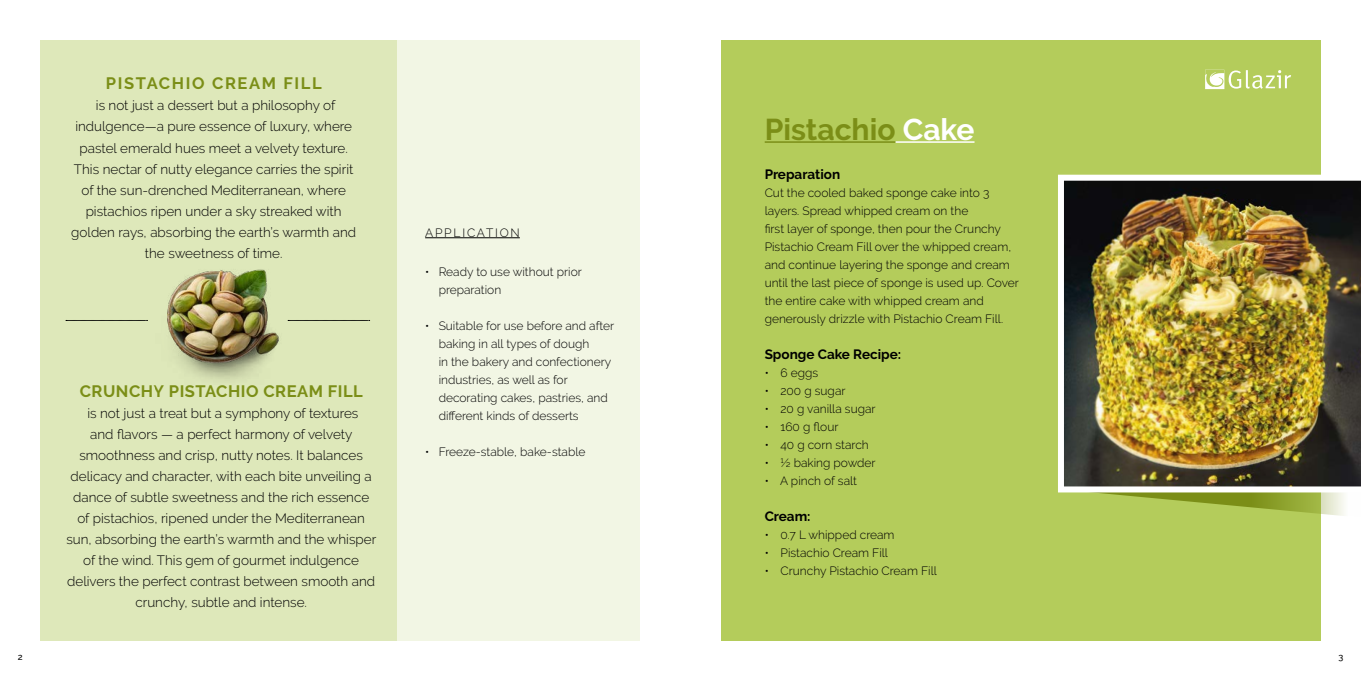
<style>
.page{position:relative;width:1361px;height:681px;background:#fff}
.page>*{position:absolute;margin:0;border:0;box-sizing:border-box;transform-origin:0 0}
.t1{font:700 30px "Raleway";color:#7b8e17}
.t2{font:700 16.5px "Raleway";letter-spacing:.03em;color:#7b8e17}
.t3{font:700 16.5px "Raleway";letter-spacing:.1em;color:#7b8e17}
.t4{font:300 13.5px/21px "Raleway";color:#000;text-align:center}
.t5{font:700 13.5px "Raleway";color:#000}
.t6{font:300 12px/18px "Raleway";color:#000}
.t7{font:300 12px "Raleway";letter-spacing:.15em;color:#000}
.t8{font:500 9px "Raleway";color:#000}
.s1{color:#fff}
</style>
<div class="page">
<div style="left:40px;top:40px;width:600px;height:600px;background:#dee8ba"></div>
<div style="left:721px;top:40px;width:599px;height:600px;background:#b4cc5b"></div>
<div style="left:397px;top:40px;width:243px;height:600px;background:#f2f6e4"></div>
<hr style="left:425px;top:237px;width:95px;height:1px;background:#000">
<hr style="left:765px;top:141px;width:130px;height:2px;background:#7b8e17">
<hr style="left:895px;top:141px;width:79px;height:2px;background:#fff">
<svg style="left:1205px;top:70px;width:86px;height:19px"></svg>
<svg style="left:66px;top:320px;width:82px;height:1px"></svg>
<svg style="left:288px;top:320px;width:82px;height:1px"></svg>
<img style="left:166px;top:269px;width:116px;height:96px">
<svg style="left:1061px;top:492px;width:284px;height:27px"></svg>
<img style="left:1058px;top:175px;width:303px;height:317px">
<p class="t3" style="left:106px;top:74px;width:217px">PISTACHIO CREAM FILL</p>
<p class="t4" style="left:71px;top:95px;width:286px">is not just a dessert but a philosophy of indulgence—a pure essence of luxury, where pastel emerald hues meet a velvety texture.<br>This nectar of nutty elegance carries the spirit of the sun-drenched Mediterranean, where pistachios ripen under a sky streaked with golden rays, absorbing the earth’s warmth and the sweetness of time.</p>
<p class="t2" style="left:80px;top:381px;width:285px">CRUNCHY PISTACHIO CREAM FILL</p>
<p class="t4" style="left:66px;top:402px;width:311px">is not just a treat but a symphony of textures<br>and flavors — a perfect harmony of velvety smoothness and crisp, nutty notes. It balances delicacy and character, with each bite unveiling a dance of subtle sweetness and the rich essence of pistachios, ripened under the Mediterranean sun, absorbing the earth’s warmth and the whisper of the wind. This gem of gourmet indulgence delivers the perfect contrast between smooth and crunchy, subtle and intense.</p>
<p class="t7" style="left:425px;top:225px;width:96px">APPLICATION</p>
<p class="t6" style="left:439px;top:262px;width:145px;text-indent:-14px">• Ready to use without prior preparation</p>
<p class="t6" style="left:439px;top:316px;width:177px;text-indent:-14px">• Suitable for use before and after baking in all types of dough<br>in the bakery and confectionery industries, as well as for decorating cakes, pastries, and different kinds of desserts</p>
<p class="t6" style="left:425px;top:442px;width:162px">• Freeze-stable, bake-stable</p>
<h1 class="t1" style="left:765px;top:112px;width:211px">Pistachio <span class="s1">Cake</span></h1>
<p class="t5" style="left:765px;top:166px;width:77px">Preparation</p>
<p class="t6" style="left:765px;top:183px;width:256px">Cut the cooled baked sponge cake into 3 layers. Spread whipped cream on the<br>first layer of sponge, then pour the Crunchy Pistachio Cream Fill over the whipped cream, and continue layering the sponge and cream until the last piece of sponge is used up. Cover the entire cake with whipped cream and generously drizzle with Pistachio Cream Fill.</p>
<p class="t5" style="left:765px;top:346px;width:138px">Sponge Cake Recipe:</p>
<p class="t6" style="left:765px;top:363px;width:55px">• 6 eggs</p>
<p class="t6" style="left:765px;top:381px;width:82px">• 200 g sugar</p>
<p class="t6" style="left:765px;top:399px;width:112px">• 20 g vanilla sugar</p>
<p class="t6" style="left:765px;top:417px;width:75px">• 160 g flour</p>
<p class="t6" style="left:765px;top:435px;width:106px">• 40 g corn starch</p>
<p class="t6" style="left:765px;top:453px;width:112px">• ½ baking powder</p>
<p class="t6" style="left:765px;top:471px;width:94px">• A pinch of salt</p>
<p class="t5" style="left:765px;top:508px;width:47px">Cream:</p>
<p class="t6" style="left:765px;top:525px;width:131px">• 0.7 L whipped cream</p>
<p class="t6" style="left:765px;top:543px;width:125px">• Pistachio Cream Fill</p>
<p class="t6" style="left:765px;top:561px;width:174px">• Crunchy Pistachio Cream Fill</p>
<p class="t8" style="left:18px;top:651px;width:6px">2</p>
<p class="t8" style="left:1338px;top:651px;width:6px">3</p>
</div>
